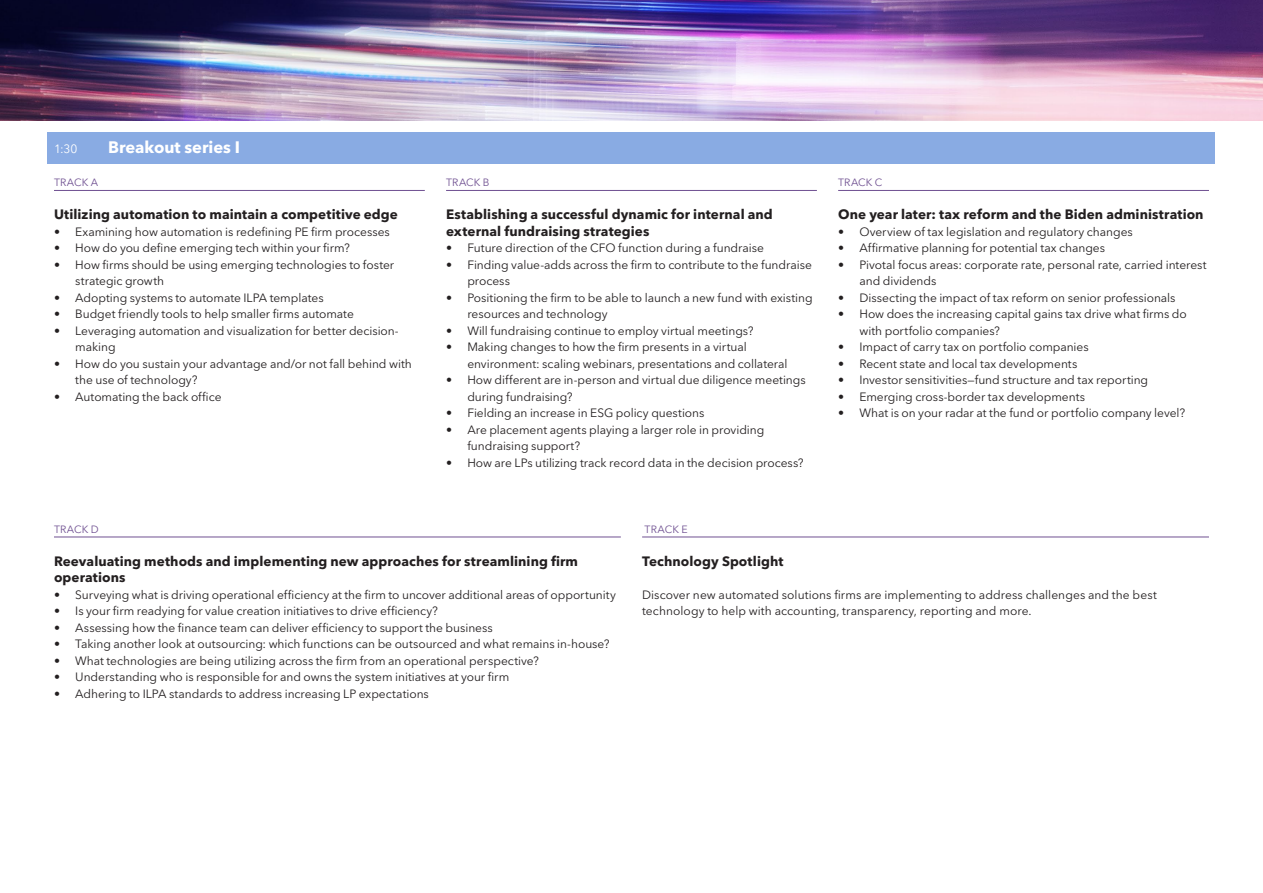
<style>
.page{position:relative;width:1263px;height:893px;background:#fff}
.page>*{position:absolute;margin:0;border:0;box-sizing:border-box;transform-origin:0 0}
.Steams_section{font:700 16.5px "Avenir Next LT Pro";color:#fff}
.Stream_title{font:700 13.5px/16.5px "Avenir Next LT Pro";letter-spacing:.005em;color:#231f20}
.Paragraph__Cols{font:12px/16.5px "Avenir Next LT Pro";letter-spacing:-.005em;color:#231f20}
.Steams_section-2{font:12px "Avenir Next LT Pro";color:#fff}
.Room__Cols{font:10.5px "Avenir Next LT Pro";letter-spacing:.01em;color:#6f5091}
</style>
<div class="page">
<img style="left:0;top:0;width:1263px;height:120px">
<div style="left:48px;top:132px;width:1167px;height:31px;background:#89abe3"></div>
<hr style="left:54px;top:190px;width:371px;height:1px;background:#6f5091">
<hr style="left:446px;top:190px;width:371px;height:1px;background:#6f5091">
<hr style="left:838px;top:190px;width:371px;height:1px;background:#6f5091">
<hr style="left:54px;top:537px;width:567px;height:1px;background:#6f5091">
<hr style="left:642px;top:537px;width:567px;height:1px;background:#6f5091">
<p class="Steams_section-2" style="left:54px;top:142px;width:25px">1:30</p>
<p class="Steams_section" style="left:108px;top:137px;width:133px">Breakout series I</p>
<p class="Room__Cols" style="left:54px;top:176px;width:46px">TRACK A</p>
<p class="Stream_title" style="left:54px;top:206px;width:345px">Utilizing automation to maintain a competitive edge</p>
<p class="Paragraph__Cols" style="left:54px;top:223px;width:337px">• Examining how automation is redefining PE firm processes</p>
<p class="Paragraph__Cols" style="left:54px;top:240px;width:297px">• How do you define emerging tech within your firm?</p>
<p class="Paragraph__Cols" style="left:75px;top:256px;width:320px;text-indent:-21px">• How firms should be using emerging technologies to foster strategic growth</p>
<p class="Paragraph__Cols" style="left:54px;top:289px;width:271px">• Adopting systems to automate ILPA templates</p>
<p class="Paragraph__Cols" style="left:54px;top:306px;width:301px">• Budget friendly tools to help smaller firms automate</p>
<p class="Paragraph__Cols" style="left:75px;top:322px;width:325px;text-indent:-21px">• Leveraging automation and visualization for better decision&shy;making</p>
<p class="Paragraph__Cols" style="left:75px;top:355px;width:338px;text-indent:-21px">• How do you sustain your advantage and/or not fall behind with the use of technology?</p>
<p class="Paragraph__Cols" style="left:54px;top:388px;width:169px">• Automating the back office</p>
<p class="Room__Cols" style="left:446px;top:176px;width:45px">TRACK B</p>
<p class="Stream_title" style="left:446px;top:206px;width:328px">Establishing a successful dynamic for internal and external fundraising strategies</p>
<p class="Paragraph__Cols" style="left:446px;top:240px;width:319px">• Future direction of the CFO function during a fundraise</p>
<p class="Paragraph__Cols" style="left:467px;top:256px;width:346px;text-indent:-21px">• Finding value-adds across the firm to contribute to the fundraise process</p>
<p class="Paragraph__Cols" style="left:467px;top:289px;width:347px;text-indent:-21px">• Positioning the firm to be able to launch a new fund with existing resources and technology</p>
<p class="Paragraph__Cols" style="left:446px;top:322px;width:309px">• Will fundraising continue to employ virtual meetings?</p>
<p class="Paragraph__Cols" style="left:467px;top:339px;width:322px;text-indent:-21px">• Making changes to how the firm presents in a virtual environment: scaling webinars, presentations and collateral</p>
<p class="Paragraph__Cols" style="left:467px;top:372px;width:340px;text-indent:-21px">• How different are in-person and virtual due diligence meetings during fundraising?</p>
<p class="Paragraph__Cols" style="left:446px;top:405px;width:260px">• Fielding an increase in ESG policy questions</p>
<p class="Paragraph__Cols" style="left:467px;top:421px;width:298px;text-indent:-21px">• Are placement agents playing a larger role in providing fundraising support?</p>
<p class="Paragraph__Cols" style="left:446px;top:454px;width:359px">• How are LPs utilizing track record data in the decision process?</p>
<p class="Room__Cols" style="left:838px;top:176px;width:46px">TRACK C</p>
<p class="Stream_title" style="left:838px;top:206px;width:367px">One year later: tax reform and the Biden administration</p>
<p class="Paragraph__Cols" style="left:838px;top:223px;width:296px">• Overview of tax legislation and regulatory changes</p>
<p class="Paragraph__Cols" style="left:838px;top:240px;width:268px">• Affirmative planning for potential tax changes</p>
<p class="Paragraph__Cols" style="left:859px;top:256px;width:349px;text-indent:-21px">• Pivotal focus areas: corporate rate, personal rate, carried interest and dividends</p>
<p class="Paragraph__Cols" style="left:838px;top:289px;width:339px">• Dissecting the impact of tax reform on senior professionals</p>
<p class="Paragraph__Cols" style="left:859px;top:306px;width:329px;text-indent:-21px">• How does the increasing capital gains tax drive what firms do with portfolio companies?</p>
<p class="Paragraph__Cols" style="left:838px;top:339px;width:252px">• Impact of carry tax on portfolio companies</p>
<p class="Paragraph__Cols" style="left:838px;top:355px;width:241px">• Recent state and local tax developments</p>
<p class="Paragraph__Cols" style="left:838px;top:372px;width:312px">• Investor sensitivities—fund structure and tax reporting</p>
<p class="Paragraph__Cols" style="left:838px;top:388px;width:248px">• Emerging cross-border tax developments</p>
<p class="Paragraph__Cols" style="left:838px;top:405px;width:348px">• What is on your radar at the fund or portfolio company level?</p>
<p class="Room__Cols" style="left:54px;top:523px;width:46px">TRACK D</p>
<p class="Stream_title" style="left:54px;top:552px;width:525px">Reevaluating methods and implementing new approaches for streamlining firm operations</p>
<p class="Paragraph__Cols" style="left:54px;top:586px;width:563px">• Surveying what is driving operational efficiency at the firm to uncover additional areas of opportunity</p>
<p class="Paragraph__Cols" style="left:54px;top:603px;width:385px">• Is your firm readying for value creation initiatives to drive efficiency?</p>
<p class="Paragraph__Cols" style="left:54px;top:619px;width:440px">• Assessing how the finance team can deliver efficiency to support the business</p>
<p class="Paragraph__Cols" style="left:54px;top:636px;width:557px">• Taking another look at outsourcing: which functions can be outsourced and what remains in-house?</p>
<p class="Paragraph__Cols" style="left:54px;top:652px;width:486px">• What technologies are being utilizing across the firm from an operational perspective?</p>
<p class="Paragraph__Cols" style="left:54px;top:669px;width:457px">• Understanding who is responsible for and owns the system initiatives at your firm</p>
<p class="Paragraph__Cols" style="left:54px;top:685px;width:376px">• Adhering to ILPA standards to address increasing LP expectations</p>
<p class="Room__Cols" style="left:645px;top:523px;width:45px">TRACK E</p>
<p class="Stream_title" style="left:642px;top:552px;width:143px">Technology Spotlight</p>
<p class="Paragraph__Cols" style="left:642px;top:586px;width:516px">Discover new automated solutions firms are implementing to address challenges and the best technology to help with accounting, transparency, reporting and more.</p>
</div>
